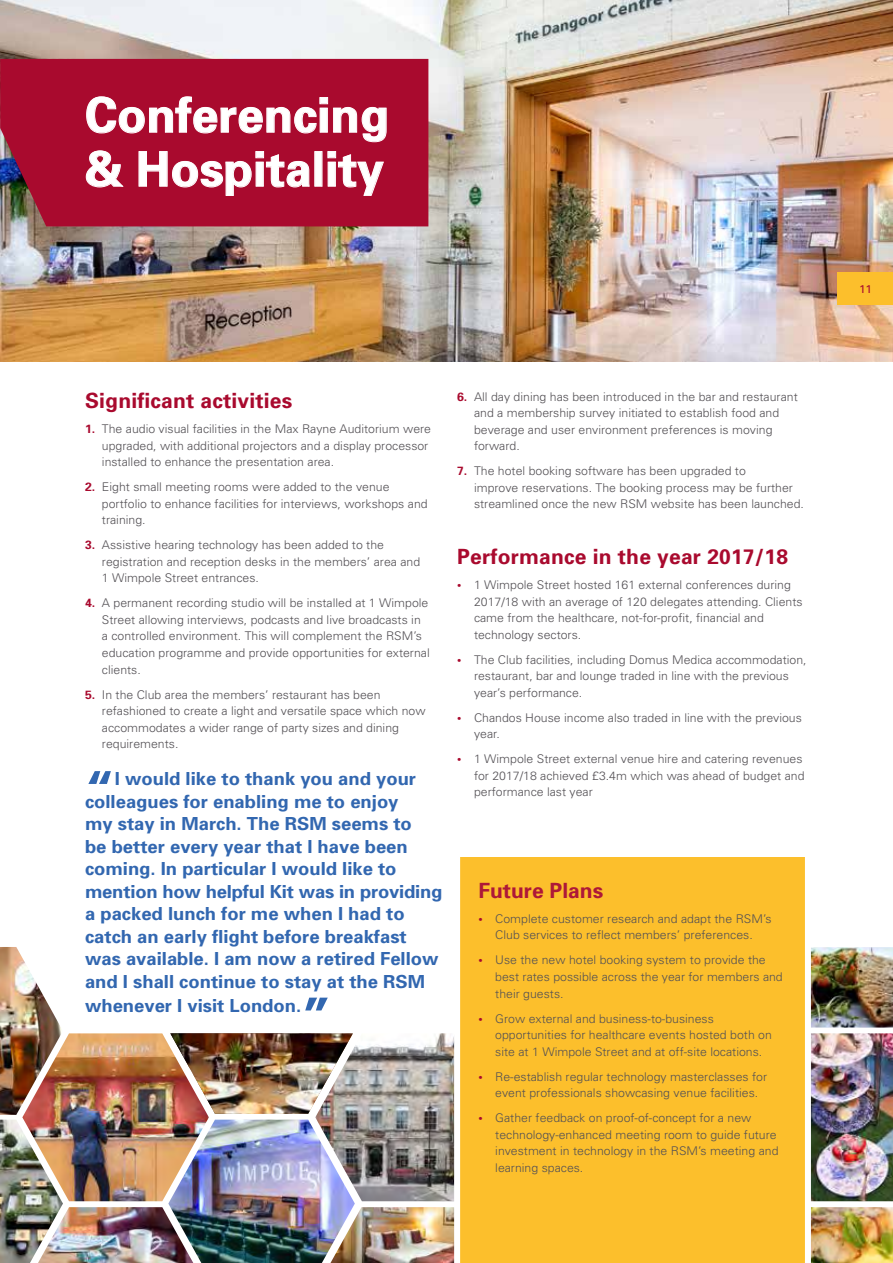
<style>
.page{position:relative;width:893px;height:1263px;background:#fff}
.page>*{position:absolute;margin:0;border:0;box-sizing:border-box;transform-origin:0 0}
.t1{font:700 52.5px "Univers";color:#3267b0}
.t2{font:700 48px/54px "Univers";color:#fff}
.t3{font:700 21px "Univers";letter-spacing:.01em;color:#a90a2e}
.t4{font:700 21px "Univers";color:#ae1838}
.t5{font:700 18px/22.6px "Univers";color:#3267b0}
.t6{font:300 12px/16.5px "Univers";color:#545155}
.t7{font:11.25px "Univers";color:#a90a2e}
.s1{font-weight:700;color:#a90a2e}
</style>
<div class="page">
<img style="left:1px;top:0;width:892px;height:361px">
<div style="left:838px;top:272px;width:55px;height:33px;background:#fcbf2c"></div>
<img style="left:22px;top:1033px;width:187px;height:168px">
<img style="left:355px;top:1207px;width:96px;height:56px">
<img style="left:814px;top:1207px;width:79px;height:56px">
<img style="left:170px;top:1033px;width:145px;height:81px">
<img style="left:63px;top:1207px;width:105px;height:56px">
<img style="left:814px;top:947px;width:79px;height:80px">
<img style="left:0;top:1119px;width:63px;height:144px">
<img style="left:0;top:947px;width:63px;height:168px">
<img style="left:315px;top:1033px;width:136px;height:168px">
<img style="left:814px;top:1033px;width:79px;height:168px">
<img style="left:168px;top:1119px;width:187px;height:144px">
<div style="left:451px;top:857px;width:363px;height:406px;background:#fcbf2c"></div>
<div style="left:1px;top:59px;width:427px;height:167px;background:#a90a2e"></div>
<svg style="left:86px;top:96px;width:301px;height:47px;background:#b22444"></svg>
<svg style="left:86px;top:150px;width:37px;height:38px"></svg>
<svg style="left:138px;top:151px;width:172px;height:45px;background:#b32747"></svg>
<svg style="left:327px;top:151px;width:57px;height:45px;background:#b32848"></svg>
<img style="left:0;top:0;width:1px;height:361px">
<h2 class="t2" style="left:85px;top:87px;width:306px">Conferencing &amp; Hospitality</h2>
<h3 class="t3" style="left:85px;top:387px;width:209px">Significant activities</h3>
<p class="t6" style="left:102px;top:421px;width:331px;text-indent:-17px"><span class="s1">1.</span> The audio visual facilities in the Max Rayne Auditorium were upgraded, with additional projectors and a display processor installed to enhance the presentation area.</p>
<p class="t6" style="left:102px;top:479px;width:327px;text-indent:-17px"><span class="s1">2.</span> Eight small meeting rooms were added to the venue portfolio to enhance facilities for interviews, workshops and training.</p>
<p class="t6" style="left:102px;top:537px;width:320px;text-indent:-17px"><span class="s1">3.</span> Assistive hearing technology has been added to the registration and reception desks in the members’ area and<br>1 Wimpole Street entrances.</p>
<p class="t6" style="left:102px;top:595px;width:329px;text-indent:-17px"><span class="s1">4.</span> A permanent recording studio will be installed at 1 Wimpole Street allowing interviews, podcasts and live broadcasts in a controlled environment. This will complement the RSM’s education programme and provide opportunities for external clients.</p>
<p class="t6" style="left:102px;top:686px;width:325px;text-indent:-17px"><span class="s1">5.</span> In the Club area the members’ restaurant has been refashioned to create a light and versatile space which now accommodates a wider range of party sizes and dining requirements.</p>
<h1 class="t1" style="left:85px;top:757px;width:31px">“</h1>
<p class="t5" style="left:85px;top:767px;width:359px;text-indent:30px">I would like to thank you and your colleagues for enabling me to enjoy<br>my stay in March. The RSM seems to<br>be better every year that I have been coming. In particular I would like to mention how helpful Kit was in providing a packed lunch for me when I had to catch an early flight before breakfast was available. I am now a retired Fellow and I shall continue to stay at the RSM whenever I visit London.</p>
<h1 class="t1" style="left:301px;top:983px;width:31px">”</h1>
<p class="t6" style="left:474px;top:388px;width:325px;text-indent:-17px"><span class="s1">6.</span> All day dining has been introduced in the bar and restaurant and a membership survey initiated to establish food and beverage and user environment preferences is moving forward.</p>
<p class="t6" style="left:474px;top:463px;width:331px;text-indent:-17px"><span class="s1">7.</span> The hotel booking software has been upgraded to<br>improve reservations. The booking process may be further streamlined once the new RSM website has been launched.</p>
<h3 class="t3" style="left:457px;top:543px;width:332px">Performance in the year 2017/18</h3>
<p class="t6" style="left:474px;top:576px;width:330px;text-indent:-17px"><span class="s1">•</span> 1 Wimpole Street hosted 161 external conferences during 2017/18 with an average of 120 delegates attending. Clients came from the healthcare, not-for-profit, financial and technology sectors.</p>
<p class="t6" style="left:474px;top:651px;width:334px;text-indent:-17px"><span class="s1">•</span> The Club facilities, including Domus Medica accommodation, restaurant, bar and lounge traded in line with the previous year’s performance.</p>
<p class="t6" style="left:474px;top:709px;width:329px;text-indent:-17px"><span class="s1">•</span> Chandos House income also traded in line with the previous year.</p>
<p class="t6" style="left:474px;top:750px;width:332px;text-indent:-17px"><span class="s1">•</span> 1 Wimpole Street external venue hire and catering revenues for 2017/18 achieved £3.4m which was ahead of budget and performance last year</p>
<h3 class="t4" style="left:478px;top:877px;width:126px">Future Plans</h3>
<p class="t6" style="left:478px;top:910px;width:295px;text-align:center"><span class="s1">•</span> Complete customer research and adapt the RSM’s<br>Club services to reflect members’ preferences.</p>
<p class="t6" style="left:495px;top:952px;width:289px;text-indent:-17px"><span class="s1">•</span> Use the new hotel booking system to provide the best rates possible across the year for members and their guests.</p>
<p class="t6" style="left:495px;top:1010px;width:278px;text-indent:-17px"><span class="s1">•</span> Grow external and business-to-business opportunities for healthcare events hosted both on site at 1 Wimpole Street and at off-site locations.</p>
<p class="t6" style="left:495px;top:1068px;width:273px;text-indent:-17px"><span class="s1">•</span> Re-establish regular technology masterclasses for event professionals showcasing venue facilities.</p>
<p class="t6" style="left:495px;top:1109px;width:285px;text-indent:-17px"><span class="s1">•</span> Gather feedback on proof-of-concept for a new technology-enhanced meeting room to guide future investment in technology in the RSM’s meeting and learning spaces.</p>
<p class="t7" style="left:859px;top:282px;width:14px">11</p>
</div>
